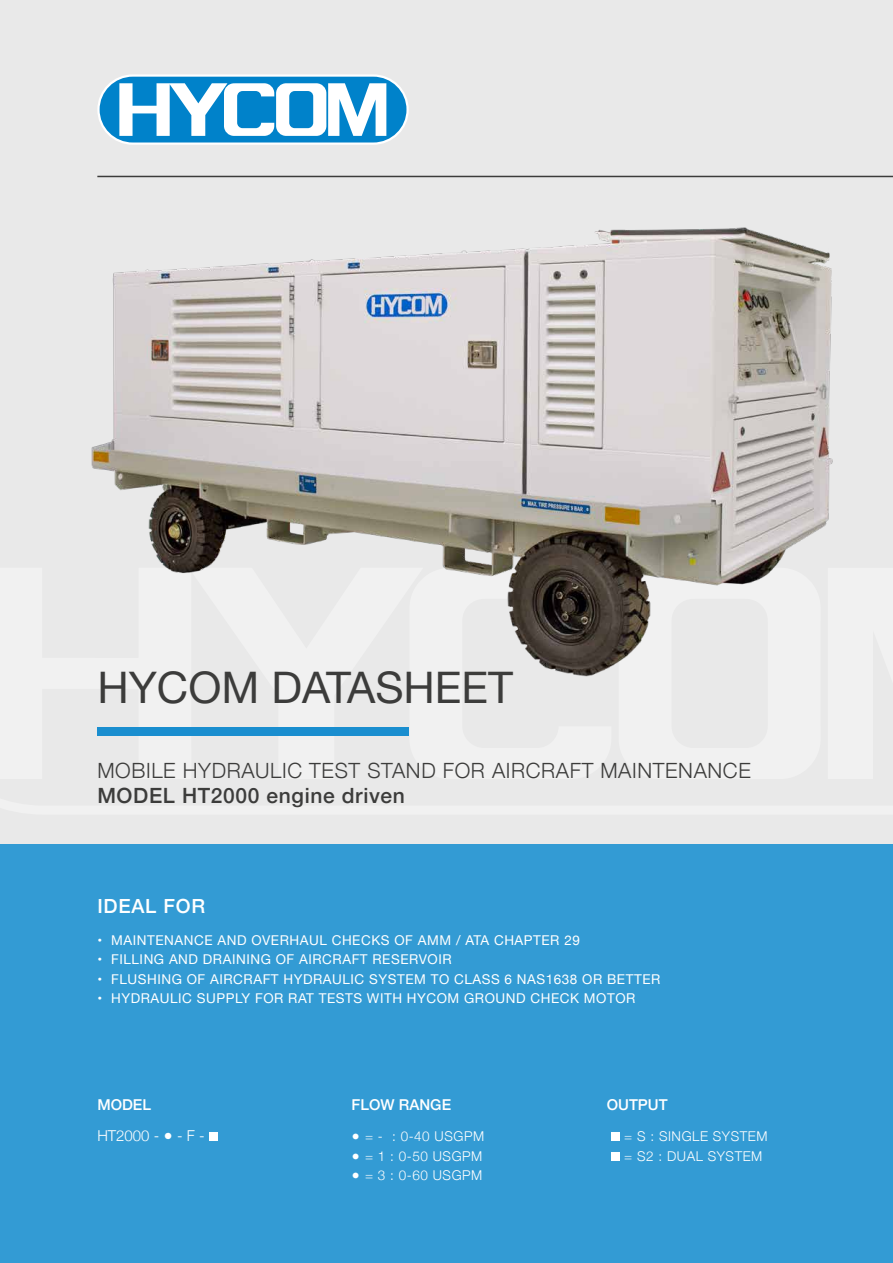
<style>
.page{position:relative;width:893px;height:1263px;background:#fff}
.page>*{position:absolute;margin:0;border:0;box-sizing:border-box;transform-origin:0 0}
.t1{font:43.5px "Helvetica Neue";color:#3c3c3b}
.t2{font:300 21px "Helvetica Neue";letter-spacing:.03em;color:#3c3c3b}
.t3{font:500 21px "Helvetica Neue";letter-spacing:.03em;color:#3c3c3b}
.t4{font:500 19.5px "Helvetica Neue";letter-spacing:.04em;color:#fff}
.t5{font:500 15px "Helvetica Neue";color:#fff}
.t6{font:300 15px "Helvetica Neue";color:#fff}
.t7{font:13.5px "Helvetica Neue";letter-spacing:.04em;color:#fff}
.t8{font:300 13.5px/19.5px "Helvetica Neue";letter-spacing:.04em;color:#fff}
</style>
<div class="page">
<div style="left:0;top:0;width:893px;height:861px;background:#e9e9e9"></div>
<div style="left:0;top:844px;width:893px;height:419px;background:#339bd4"></div>
<svg style="left:97px;top:74px;width:312px;height:71px;background:#7bbde2"></svg>
<div style="left:97px;top:727px;width:312px;height:9px;background:#1a8ecf"></div>
<hr style="left:97px;top:176px;width:796px;height:1px;background:#3c3c3b">
<div style="left:209px;top:1132px;width:9px;height:9px;background:#fff"></div>
<div style="left:611px;top:1132px;width:9px;height:9px;background:#fff"></div>
<div style="left:611px;top:1152px;width:9px;height:9px;background:#fff"></div>
<img style="left:91px;top:227px;width:742px;height:450px">
<h1 class="t1" style="left:97px;top:656px;width:417px">HYCOM DATASHEET</h1>
<h2 class="t2" style="left:97px;top:753px;width:655px">MOBILE HYDRAULIC TEST STAND FOR AIRCRAFT MAINTENANCE</h2>
<h2 class="t3" style="left:97px;top:778px;width:309px">MODEL HT2000 engine driven</h2>
<h3 class="t4" style="left:97px;top:890px;width:109px">IDEAL FOR</h3>
<p class="t7" style="left:97px;top:930px;width:484px">• MAINTENANCE AND OVERHAUL CHECKS OF AMM / ATA CHAPTER 29</p>
<p class="t7" style="left:97px;top:949px;width:356px">• FILLING AND DRAINING OF AIRCRAFT RESERVOIR</p>
<p class="t7" style="left:97px;top:969px;width:564px">• FLUSHING OF AIRCRAFT HYDRAULIC SYSTEM TO CLASS 6 NAS1638 OR BETTER</p>
<p class="t7" style="left:97px;top:988px;width:540px">• HYDRAULIC SUPPLY FOR RAT TESTS WITH HYCOM GROUND CHECK MOTOR</p>
<p class="t5" style="left:97px;top:1092px;width:55px">MODEL</p>
<p class="t6" style="left:97px;top:1124px;width:109px">HT2000 - ● - F -</p>
<p class="t5" style="left:352px;top:1092px;width:101px">FLOW RANGE</p>
<p class="t8" style="left:352px;top:1125px;width:134px">● = - : 0-40 USGPM</p>
<p class="t8" style="left:352px;top:1145px;width:132px">● = 1 : 0-50 USGPM</p>
<p class="t8" style="left:352px;top:1164px;width:132px">● = 3 : 0-60 USGPM</p>
<p class="t5" style="left:607px;top:1092px;width:62px">OUTPUT</p>
<p class="t8" style="left:624px;top:1125px;width:145px">= S : SINGLE SYSTEM = S2 : DUAL SYSTEM</p>
</div>
